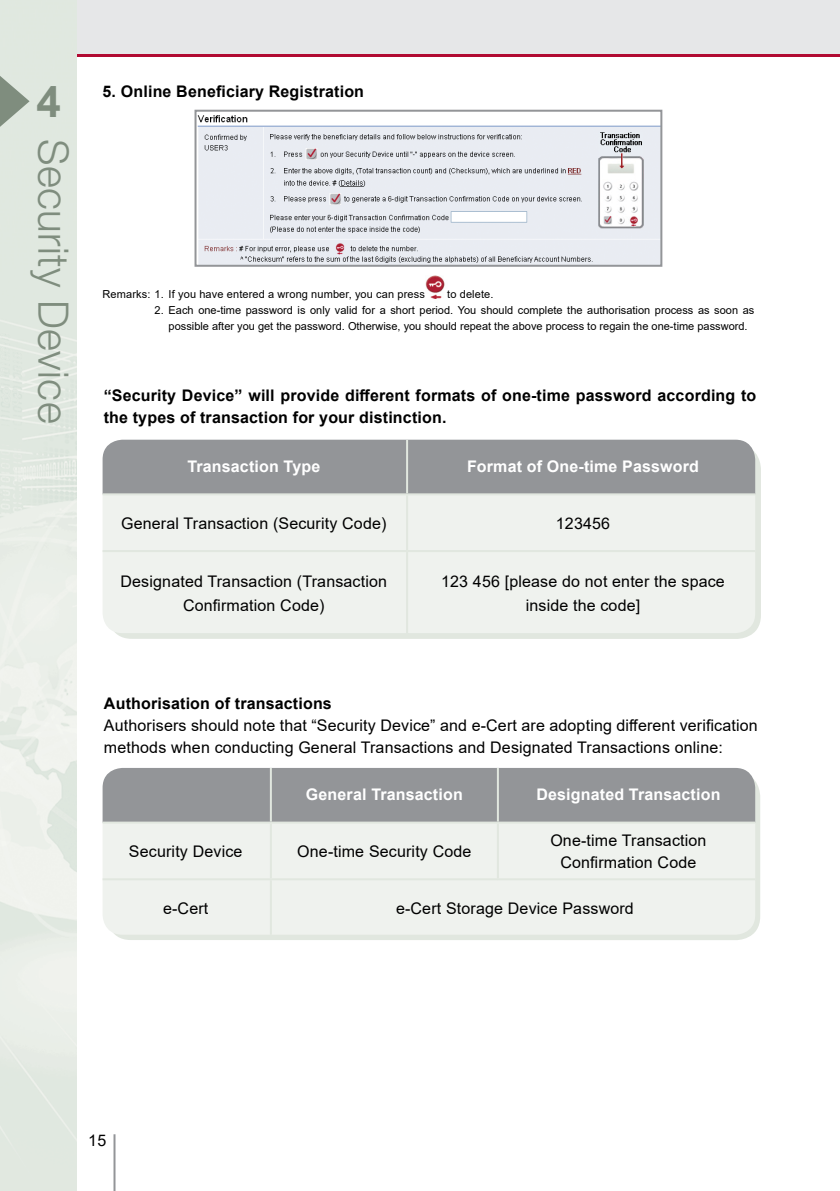
<style>
.page{position:relative;width:840px;height:1191px;background:#fff}
.page>*{position:absolute;margin:0;border:0;box-sizing:border-box;transform-origin:0 0}
.t1{font:700 44px "Arial";color:#7f8d7e}
.t2{font:300 42px "Helvetica Neue LT Std";letter-spacing:.01em;color:#7f8d7e}
.t3{font:16px/24px "Arial";letter-spacing:.01em;color:#000;text-align:center}
.t4{font:700 16px/22px "Arial";letter-spacing:.01em;color:#000}
.t5{font:700 16px "Arial";letter-spacing:.01em;color:#fff}
.t6{font:11px/16px "Arial";color:#000}
</style>
<div class="page">
<hr style="left:113px;top:1134px;width:2px;height:57px;background:#939598">
<div style="left:0;top:0;width:839px;height:57px;background:#b10a32"></div>
<div style="left:0;top:0;width:839px;height:54px;background:#e6e7e8"></div>
<img style="left:425px;top:275px;width:20px;height:24px">
<div style="left:108px;top:445px;width:652px;height:194px;background:#e1e7df;border-radius:24px"></div>
<div style="left:103px;top:440px;width:651px;height:53px;background:#939598"></div>
<div style="left:103px;top:495px;width:651px;height:138px;background:#eff2ee"></div>
<hr style="left:102px;top:440px;width:1px;height:53px;background:#e1e7df">
<hr style="left:406px;top:440px;width:2px;height:53px;background:#e1e7df">
<hr style="left:102px;top:493px;width:305px;height:2px;background:#e1e7df">
<hr style="left:102px;top:495px;width:1px;height:55px;background:#e1e7df">
<hr style="left:406px;top:495px;width:2px;height:55px;background:#e1e7df">
<hr style="left:102px;top:550px;width:305px;height:2px;background:#e1e7df">
<hr style="left:102px;top:552px;width:1px;height:81px;background:#e1e7df">
<hr style="left:407px;top:550px;width:347px;height:2px;background:#e1e7df">
<hr style="left:406px;top:552px;width:2px;height:81px;background:#e1e7df">
<div style="left:107px;top:772px;width:652px;height:168px;background:linear-gradient(to right,#e4e9e2,#e3e8e1);border-radius:24px"></div>
<div style="left:103px;top:768px;width:651px;height:53px;background:#939598"></div>
<div style="left:103px;top:823px;width:651px;height:111px;background:#eff2ee"></div>
<hr style="left:102px;top:768px;width:1px;height:53px;background:#e1e7df">
<hr style="left:270px;top:768px;width:2px;height:53px;background:#e1e7df">
<hr style="left:496px;top:768px;width:2px;height:53px;background:#e1e7df">
<hr style="left:102px;top:821px;width:169px;height:2px;background:#e1e7df">
<hr style="left:102px;top:823px;width:1px;height:55px;background:#e1e7df">
<hr style="left:270px;top:823px;width:2px;height:55px;background:#e1e7df">
<hr style="left:496px;top:823px;width:2px;height:55px;background:#e1e7df">
<hr style="left:102px;top:878px;width:169px;height:2px;background:#e1e7df">
<hr style="left:102px;top:880px;width:1px;height:54px;background:#e1e7df">
<hr style="left:271px;top:878px;width:226px;height:2px;background:#e1e7df">
<hr style="left:270px;top:880px;width:2px;height:54px;background:#e1e7df">
<hr style="left:497px;top:878px;width:257px;height:2px;background:#e1e7df">
<hr style="left:102px;top:935px;width:169px;height:1px;background:#e1e7df">
<hr style="left:497px;top:935px;width:257px;height:1px;background:#e1e7df">
<img style="left:197px;top:115px;width:462px;height:149px">
<div style="left:194px;top:110px;width:468px;height:157px;border:2px solid #939598"></div>
<img style="left:0;top:54px;width:77px;height:1137px">
<svg style="left:0;top:76px;width:30px;height:51px;background:#b0bbaf"></svg>
<h1 class="t1" style="left:37px;top:71px;width:26px">4</h1>
<h2 class="t2" style="left:79px;top:139px;width:286px;rotate:90deg">Security Device</h2>
<p class="t4" style="left:102px;top:80px;width:263px">5. Online Beneficiary Registration</p>
<p class="t6" style="left:102px;top:286px;width:323px">Remarks: 1. If you have entered a wrong number, you can press</p>
<p class="t6" style="left:447px;top:286px;width:48px">to delete.</p>
<p class="t6" style="left:168px;top:302px;width:587px;text-indent:-14px">2. Each one-time password is only valid for a short period. You should complete the authorisation process as soon as possible after you get the password. Otherwise, you should repeat the above process to regain the one-time password.</p>
<p class="t4" style="left:104px;top:385px;width:653px">“Security Device” will provide different formats of one-time password according to the types of transaction for your distinction.</p>
<p class="t5" style="left:187px;top:455px;width:134px">Transaction Type</p>
<p class="t5" style="left:467px;top:455px;width:233px">Format of One-time Password</p>
<p class="t3" style="left:121px;top:511px;width:267px">General Transaction (Security Code)</p>
<p class="t3" style="left:555px;top:511px;width:56px">123456</p>
<p class="t3" style="left:120px;top:569px;width:268px">Designated Transaction (Transaction<br>Confirmation Code)</p>
<p class="t3" style="left:441px;top:569px;width:285px">123 456 [please do not enter the space inside the code]</p>
<p class="t4" style="left:104px;top:692px;width:229px">Authorisation of transactions</p>
<p class="t3" style="left:104px;top:714px;width:655px;line-height:22px;text-align:left">Authorisers should note that “Security Device” and e-Cert are adopting different verification methods when conducting General Transactions and Designated Transactions online:</p>
<p class="t5" style="left:306px;top:783px;width:158px">General Transaction</p>
<p class="t5" style="left:536px;top:783px;width:185px">Designated Transaction</p>
<p class="t3" style="left:129px;top:839px;width:115px">Security Device</p>
<p class="t3" style="left:297px;top:839px;width:176px">One-time Security Code</p>
<p class="t3" style="left:550px;top:829px;width:157px;line-height:22px">One-time Transaction<br>Confirmation Code</p>
<p class="t3" style="left:163px;top:895px;width:47px">e-Cert</p>
<p class="t3" style="left:396px;top:895px;width:239px">e-Cert Storage Device Password</p>
<p class="t3" style="left:88px;top:1128px;width:19px">15</p>
</div>
